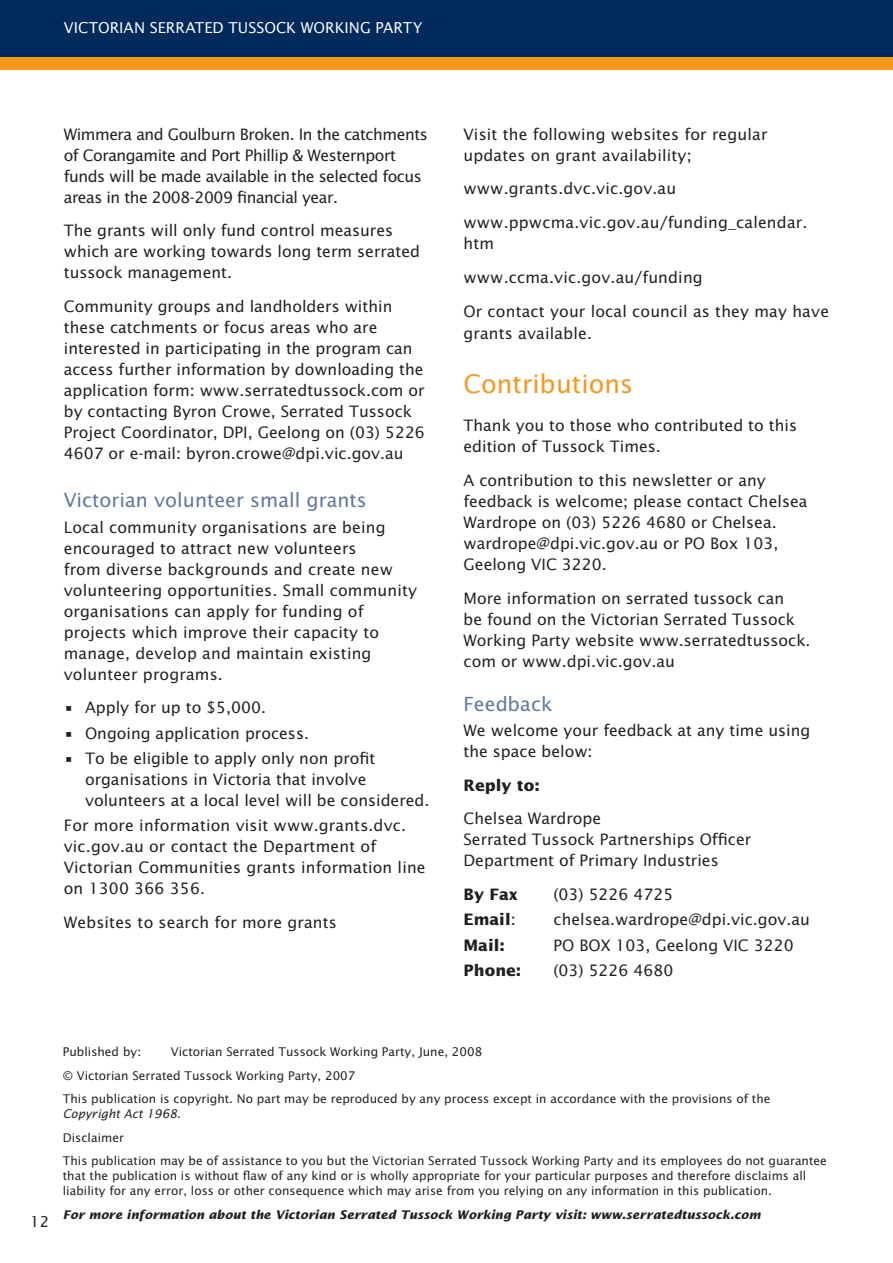
<style>
.page{position:relative;width:893px;height:1263px;background:#fff}
.page>*{position:absolute;margin:0;border:0;box-sizing:border-box;transform-origin:0 0}
.t1{font:25.5px "Lucida Sans Std";color:#f7971d}
.t2{font:19.5px "Lucida Sans Std";color:#60779f}
.t3{font:15.75px/21px "Lucida Sans Std";color:#231f20}
.t4{font:15.75px/21px "Lucida Sans Std";letter-spacing:-.03em;color:#231f20}
.t5{font:700 15.75px "Lucida Sans Std";color:#231f20}
.t6{font:15px "Lucida Sans Std";letter-spacing:.005em;color:#fff}
.t7{font:15px "Lucida Sans Std";color:#231f20}
.t8{font:12px/23.5px "Lucida Sans Std";color:#231f20}
.t9{font:italic 700 12px "Lucida Sans Std";color:#231f20}
.s1{font-weight:400}
.s2{font-style:italic}
</style>
<div class="page">
<div style="left:0;top:0;width:893px;height:57px;background:#00295c"></div>
<div style="left:0;top:57px;width:893px;height:13px;background:#f7971d"></div>
<p class="t6" style="left:64px;top:21px;width:360px">VICTORIAN SERRATED TUSSOCK WORKING PARTY</p>
<p class="t4" style="left:64px;top:124px;width:366px">Wimmera and Goulburn Broken. In the catchments of Corangamite and Port Phillip &amp; Westernport funds will be made available in the selected focus areas in the 2008-2009 financial year.</p>
<p class="t3" style="left:64px;top:221px;width:358px">The grants will only fund control measures which are working towards long term serrated tussock management.</p>
<p class="t3" style="left:64px;top:297px;width:363px">Community groups and landholders within these catchments or focus areas who are interested in participating in the program can access further information by downloading the application form: www.serratedtussock.com or by contacting Byron Crowe, Serrated Tussock Project Coordinator, DPI, Geelong on (03) 5226<br>4607 or e-mail: byron.crowe@dpi.vic.gov.au</p>
<p class="t2" style="left:64px;top:492px;width:305px">Victorian volunteer small grants</p>
<p class="t3" style="left:64px;top:517px;width:355px">Local community organisations are being encouraged to attract new volunteers<br>from diverse backgrounds and create new volunteering opportunities. Small community organisations can apply for funding of projects which improve their capacity to manage, develop and maintain existing volunteer programs.</p>
<p class="t3" style="left:64px;top:698px;width:204px">• Apply for up to $5,000.</p>
<p class="t3" style="left:64px;top:723px;width:247px">• Ongoing application process.</p>
<p class="t3" style="left:85px;top:748px;width:346px;text-indent:-21px">• To be eligible to apply only non profit organisations in Victoria that involve volunteers at a local level will be considered.</p>
<p class="t3" style="left:64px;top:816px;width:363px">For more information visit www.grants.dvc. vic.gov.au or contact the Department of Victorian Communities grants information line on 1300 366 356.</p>
<p class="t3" style="left:64px;top:912px;width:275px">Websites to search for more grants</p>
<p class="t3" style="left:463px;top:124px;width:305px">Visit the following websites for regular updates on grant availability;</p>
<p class="t3" style="left:463px;top:173px;width:345px;line-height:33.8px">www.grants.dvc.vic.gov.au www.ppwcma.vic.gov.au/funding_calendar.</p>
<p class="t3" style="left:463px;top:227px;width:367px;line-height:33.8px">htm<br>www.ccma.vic.gov.au/funding<br>Or contact your local council as they may have</p>
<p class="t3" style="left:463px;top:324px;width:130px">grants available.</p>
<h1 class="t1" style="left:463px;top:373px;width:171px">Contributions</h1>
<p class="t3" style="left:463px;top:416px;width:335px">Thank you to those who contributed to this edition of Tussock Times.</p>
<p class="t3" style="left:463px;top:471px;width:346px">A contribution to this newsletter or any feedback is welcome; please contact Chelsea Wardrope on (03) 5226 4680 or Chelsea. wardrope@dpi.vic.gov.au or PO Box 103, Geelong VIC 3220.</p>
<p class="t3" style="left:463px;top:588px;width:349px">More information on serrated tussock can<br>be found on the Victorian Serrated Tussock Working Party website www.serratedtussock. com or www.dpi.vic.gov.au</p>
<p class="t2" style="left:463px;top:695px;width:91px">Feedback</p>
<p class="t3" style="left:463px;top:720px;width:348px">We welcome your feedback at any time using the space below:</p>
<p class="t5" style="left:463px;top:778px;width:78px">Reply to:</p>
<p class="t3" style="left:463px;top:809px;width:289px">Chelsea Wardrope<br>Serrated Tussock Partnerships Officer<br>Department of Primary Industries</p>
<p class="t5" style="left:463px;top:888px;width:56px">By Fax</p>
<p class="t3" style="left:553px;top:885px;width:121px">(03) 5226 4725</p>
<p class="t5" style="left:463px;top:913px;width:54px">Email<span class="s1">:</span></p>
<p class="t3" style="left:553px;top:910px;width:258px">chelsea.wardrope@dpi.vic.gov.au</p>
<p class="t5" style="left:463px;top:938px;width:43px">Mail:</p>
<p class="t3" style="left:553px;top:935px;width:242px">PO BOX 103, Geelong VIC 3220</p>
<p class="t5" style="left:463px;top:963px;width:59px">Phone:</p>
<p class="t3" style="left:553px;top:960px;width:121px">(03) 5226 4680</p>
<p class="t7" style="left:30px;top:1215px;width:20px">12</p>
<p class="t8" style="left:63px;top:1041px;width:709px;text-indent:108px">Victorian Serrated Tussock Working Party, June, 2008<br>© Victorian Serrated Tussock Working Party, 2007<br>This publication is copyright. No part may be reproduced by any process except in accordance with the provisions of the</p>
<p class="t8" style="left:63px;top:1103px;width:766px"><span class="s2">Copyright Act 1968</span>.<br>Disclaimer<br>This publication may be of assistance to you but the Victorian Serrated Tussock Working Party and its employees do not guarantee</p>
<p class="t8" style="left:63px;top:1169px;width:745px;line-height:15px">that the publication is without flaw of any kind or is wholly appropriate for your particular purposes and therefore disclaims all liability for any error, loss or other consequence which may arise from you relying on any information in this publication.</p>
<p class="t9" style="left:63px;top:1209px;width:699px">For more information about the Victorian Serrated Tussock Working Party visit: www.serratedtussock.com</p>
<p class="t8" style="left:63px;top:1041px;width:80px">Published by:</p>
</div>
